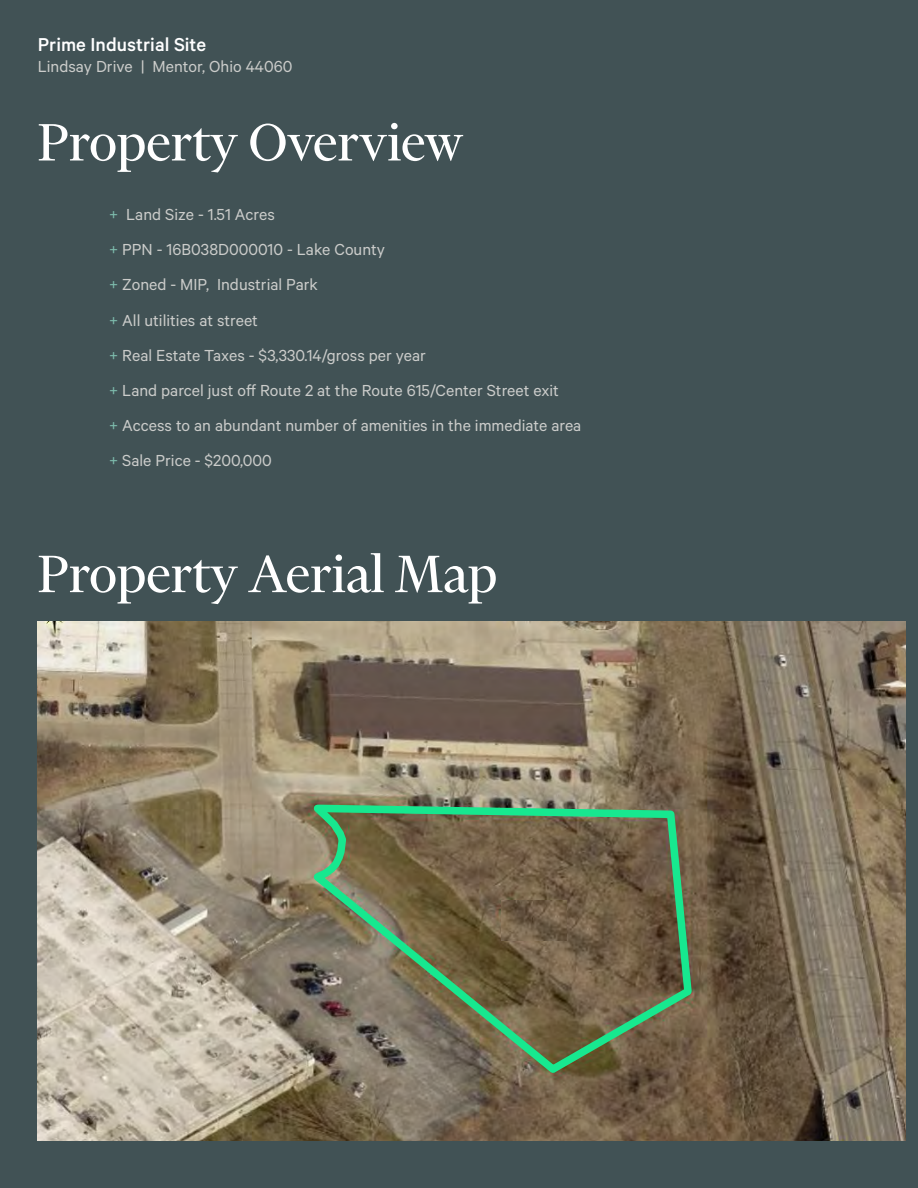
<style>
.page{position:relative;width:918px;height:1188px;background:#415255}
.page>*{position:absolute;margin:0;border:0;box-sizing:border-box;transform-origin:0 0}
.Heading_Small{font:60px "Financier Display";color:#fff}
.Heading_Large{font:60px "Financier Display";color:#fff}
.t1{font:500 21px "Calibre";color:#fff}
.t2{font:18px "Calibre";color:#cbccca}
.s1{color:#7ebcad}
</style>
<div class="page">
<img style="left:38px;top:621px;width:868px;height:519px">
<svg style="left:298px;top:801px;width:398px;height:277px;background:#6e6e52"></svg>
<p class="t1" style="left:38px;top:33px;width:170px">Prime Industrial Site</p>
<p class="t2" style="left:38px;top:56px;width:256px">Lindsay Drive | Mentor, Ohio 44060</p>
<p class="Heading_Large" style="left:38px;top:111px;width:427px">Property Overview</p>
<p class="t2" style="left:109px;top:204px;width:168px"><span class="s1">+</span> Land Size - 1.51 Acres</p>
<p class="t2" style="left:109px;top:239px;width:278px"><span class="s1">+</span> PPN - 16B038D000010 - Lake County</p>
<p class="t2" style="left:109px;top:274px;width:211px"><span class="s1">+</span> Zoned - MIP, Industrial Park</p>
<p class="t2" style="left:109px;top:309px;width:151px"><span class="s1">+</span> All utilities at street</p>
<p class="t2" style="left:109px;top:345px;width:319px"><span class="s1">+</span> Real Estate Taxes - $3,330.14/gross per year</p>
<p class="t2" style="left:109px;top:380px;width:452px"><span class="s1">+</span> Land parcel just off Route 2 at the Route 615/Center Street exit</p>
<p class="t2" style="left:109px;top:415px;width:474px"><span class="s1">+</span> Access to an abundant number of amenities in the immediate area</p>
<p class="t2" style="left:109px;top:450px;width:165px"><span class="s1">+</span> Sale Price - $200,000</p>
<p class="Heading_Small" style="left:38px;top:543px;width:461px">Property Aerial Map</p>
</div>
